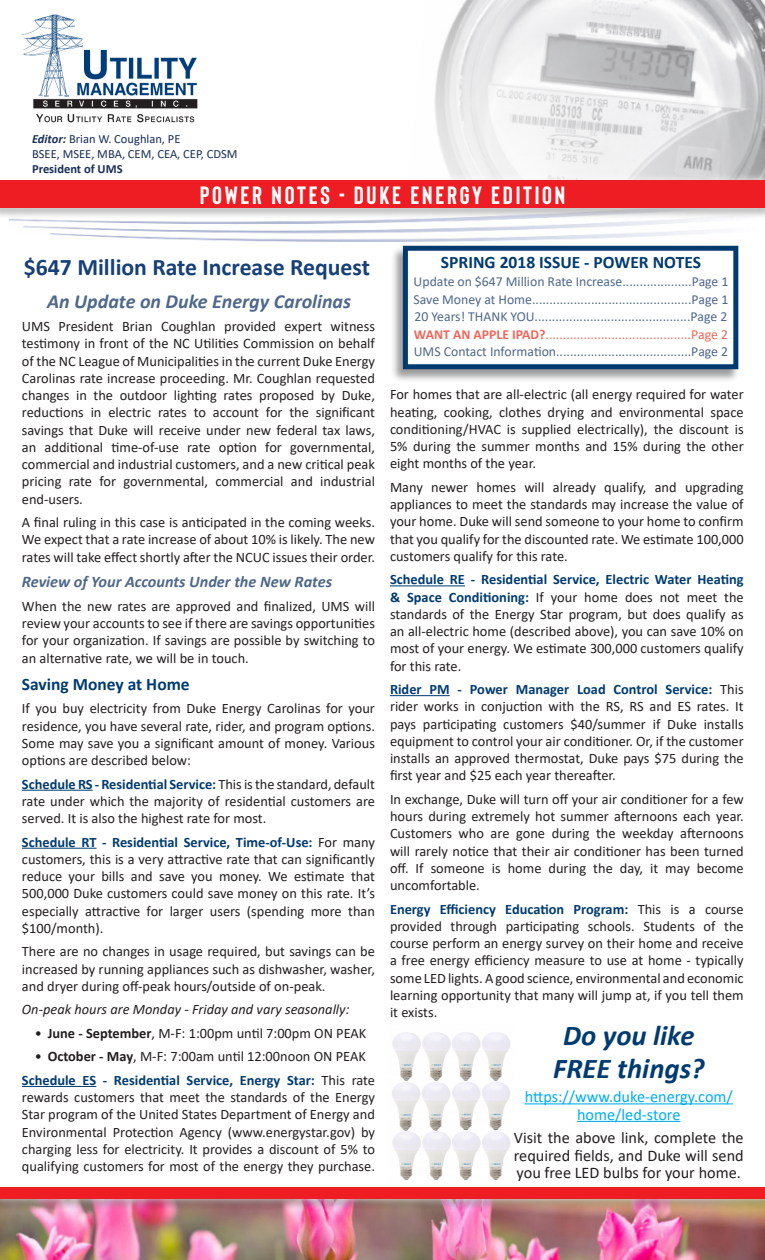
<style>
.page{position:relative;width:765px;height:1260px;background:#fff}
.page>*{position:absolute;margin:0;border:0;box-sizing:border-box;transform-origin:0 0}
.t1{font:italic 700 28.75px/33.8px "Calibri";color:#003b70;text-align:center}
.t2{font:700 25px "Bison";letter-spacing:.11em;color:#fff}
.t3{font:700 23.75px "Calibri";color:#164077}
.t4{font:italic 700 20px "Calibri";color:#4f688b}
.t5{font:700 17.5px "Calibri";color:#003b70}
.t6{font:16.25px/17.5px "Calibri";color:#231f20;text-align:justify}
.t7{font:16.25px/17.5px "Calibri";color:#00aeef;text-align:center}
.t8{font:italic 700 16.25px "Calibri";color:#4f688b}
.t9{font:14.38px/17.2px "Calibri";color:#231f20;text-align:justify}
.t10{font:italic 14.38px "Calibri";color:#231f20}
.t11{font:13.75px "Calibri";color:#4f688b}
.t12{font:13.75px "Calibri";color:#ee675a}
.t13{font:12.5px "Calibri";color:#192e58}
.t14{font:700 12.5px "Calibri";color:#192e58}
.s1{font-weight:700;font-style:italic}
.s2{font-weight:700;color:#003b70}
.s3{font-weight:700}
</style>
<div class="page">
<img style="left:392px;top:1032px;width:119px;height:147px">
<img style="left:0;top:1211px;width:765px;height:49px">
<img style="left:434px;top:0;width:331px;height:172px">
<img style="left:22px;top:14px;width:176px;height:108px">
<div style="left:0;top:178px;width:765px;height:42px;background:#231f20;opacity:.38"></div>
<div style="left:0;top:172px;width:765px;height:44px;background:#fff;opacity:.75"></div>
<div style="left:0;top:180px;width:765px;height:28px;background:#ee1d23"></div>
<div style="left:0;top:1186px;width:765px;height:25px;background:#231f20;opacity:.38"></div>
<div style="left:0;top:1179px;width:765px;height:28px;background:#fff;opacity:.75"></div>
<div style="left:0;top:1188px;width:765px;height:11px;background:#ee1d23"></div>
<div style="left:391px;top:246px;width:349px;height:137px;background:#231f20;opacity:.45"></div>
<div style="left:403px;top:246px;width:335px;height:123px;background:#fff;border:5px solid #003b70"></div>
<hr style="left:22px;top:790px;width:71px;height:1px;background:#003b70">
<hr style="left:22px;top:848px;width:75px;height:1px;background:#003b70">
<hr style="left:22px;top:1086px;width:74px;height:1px;background:#003b70">
<hr style="left:390px;top:585px;width:75px;height:1px;background:#003b70">
<hr style="left:390px;top:695px;width:60px;height:1px;background:#003b70">
<hr style="left:525px;top:1103px;width:208px;height:1px;background:#00aeef">
<hr style="left:577px;top:1121px;width:103px;height:1px;background:#00aeef">
<p class="t13" style="left:32px;top:130px;width:150px"><span class="s1">Editor:</span> Brian W. Coughlan, PE</p>
<p class="t13" style="left:32px;top:145px;width:207px">BSEE, MSEE, MBA, CEM, CEA, CEP, CDSM</p>
<p class="t14" style="left:32px;top:160px;width:92px">President of UMS</p>
<p class="t2" style="left:200px;top:182px;width:367px">POWER NOTES - DUKE ENERGY EDITION</p>
<p class="t3" style="left:24px;top:250px;width:348px">$647 Million Rate Increase Request</p>
<p class="t4" style="left:47px;top:287px;width:306px">An Update on Duke Energy Carolinas</p>
<p class="t9" style="left:22px;top:317px;width:355px">UMS President Brian Coughlan provided expert witness testimony in front of the NC Utilities Commission on behalf of the NC League of Municipalities in the current Duke Energy Carolinas rate increase proceeding. Mr. Coughlan requested changes in the outdoor lighting rates proposed by Duke, reductions in electric rates to account for the significant savings that Duke will receive under new federal tax laws, an additional time-of-use rate option for governmental, commercial and industrial customers, and a new critical peak pricing rate for governmental, commercial and industrial end-users.</p>
<p class="t9" style="left:22px;top:513px;width:355px">A final ruling in this case is anticipated in the coming weeks.<br>We expect that a rate increase of about 10% is likely. The new rates will take effect shortly after the NCUC issues their order.</p>
<p class="t8" style="left:22px;top:570px;width:312px">Review of Your Accounts Under the New Rates</p>
<p class="t9" style="left:22px;top:597px;width:355px">When the new rates are approved and finalized, UMS will review your accounts to see if there are savings opportunities for your organization. If savings are possible by switching to an alternative rate, we will be in touch.</p>
<p class="t5" style="left:22px;top:672px;width:169px">Saving Money at Home</p>
<p class="t9" style="left:22px;top:700px;width:355px">If you buy electricity from Duke Energy Carolinas for your residence, you have several rate, rider, and program options.<br>Some may save you a significant amount of money. Various options are described below:</p>
<p class="t9" style="left:22px;top:775px;width:355px"><span class="s2">Schedule RS - Residential Service:</span> This is the standard, default rate under which the majority of residential customers are served. It is also the highest rate for most.</p>
<p class="t9" style="left:22px;top:833px;width:355px"><span class="s2">Schedule RT - Residential Service, Time-of-Use:</span> For many customers, this is a very attractive rate that can significantly reduce your bills and save you money. We estimate that 500,000 Duke customers could save money on this rate. It’s especially attractive for larger users (spending more than $100/month).</p>
<p class="t9" style="left:22px;top:943px;width:355px">There are no changes in usage required, but savings can be increased by running appliances such as dishwasher, washer, and dryer during off-peak hours/outside of on-peak.</p>
<p class="t10" style="left:22px;top:1000px;width:329px">On-peak hours are Monday - Friday and vary seasonally:</p>
<p class="t9" style="left:35px;top:1024px;width:333px">• <span class="s3">June - September</span>, M-F: 1:00pm until 7:00pm ON PEAK</p>
<p class="t9" style="left:35px;top:1048px;width:332px">• <span class="s3">October - May</span>, M-F: 7:00am until 12:00noon ON PEAK</p>
<p class="t9" style="left:22px;top:1071px;width:355px"><span class="s2">Schedule ES - Residential Service, Energy Star:</span> This rate rewards customers that meet the standards of the Energy Star program of the United States Department of Energy and Environmental Protection Agency (www.energystar.gov) by charging less for electricity. It provides a discount of 5% to qualifying customers for most of the energy they purchase.</p>
<p class="t5" style="left:441px;top:250px;width:262px">SPRING 2018 ISSUE - POWER NOTES</p>
<p class="t11" style="left:414px;top:272px;width:316px">Update on $647 Million Rate Increase....................Page 1</p>
<p class="t11" style="left:414px;top:290px;width:316px">Save Money at Home..............................................Page 1</p>
<p class="t11" style="left:415px;top:307px;width:314px">20 Years! THANK YOU.............................................Page 2</p>
<p class="t12" style="left:414px;top:325px;width:316px"><span class="s3">WANT AN APPLE IPAD?</span>..........................................Page 2</p>
<p class="t11" style="left:414px;top:342px;width:316px">UMS Contact Information.......................................Page 2</p>
<p class="t9" style="left:390px;top:386px;width:355px">For homes that are all-electric (all energy required for water heating, cooking, clothes drying and environmental space conditioning/HVAC is supplied electrically), the discount is 5% during the summer months and 15% during the other eight months of the year.</p>
<p class="t9" style="left:390px;top:478px;width:355px">Many newer homes will already qualify, and upgrading appliances to meet the standards may increase the value of your home. Duke will send someone to your home to confirm that you qualify for the discounted rate. We estimate 100,000 customers qualify for this rate.</p>
<p class="t9" style="left:390px;top:571px;width:355px"><span class="s2">Schedule RE - Residential Service, Electric Water Heating &amp; Space Conditioning:</span> If your home does not meet the standards of the Energy Star program, but does qualify as an all-electric home (described above), you can save 10% on most of your energy. We estimate 300,000 customers qualify for this rate.</p>
<p class="t9" style="left:390px;top:680px;width:355px"><span class="s2">Rider PM - Power Manager Load Control Service:</span> This rider works in conjuction with the RS, RS and ES rates. It pays participating customers $40/summer if Duke installs equipment to control your air conditioner. Or, if the customer installs an approved thermostat, Duke pays $75 during the first year and $25 each year thereafter.</p>
<p class="t9" style="left:390px;top:790px;width:355px">In exchange, Duke will turn off your air conditioner for a few hours during extremely hot summer afternoons each year.<br>Customers who are gone during the weekday afternoons will rarely notice that their air conditioner has been turned off. If someone is home during the day, it may become uncomfortable.</p>
<p class="t9" style="left:390px;top:900px;width:355px"><span class="s2">Energy Efficiency Education Program:</span> This is a course provided through participating schools. Students of the course perform an energy survey on their home and receive a free energy efficiency measure to use at home - typically some LED lights. A good science, environmental and economic learning opportunity that many will jump at, if you tell them it exists.</p>
<p class="t1" style="left:553px;top:1017px;width:153px">Do you like<br>FREE things?</p>
<p class="t7" style="left:525px;top:1088px;width:210px">https://www.duke-energy.com/ home/led-store</p>
<p class="t6" style="left:514px;top:1129px;width:231px">Visit the above link, complete the required fields, and Duke will send you free LED bulbs for your home.</p>
</div>
